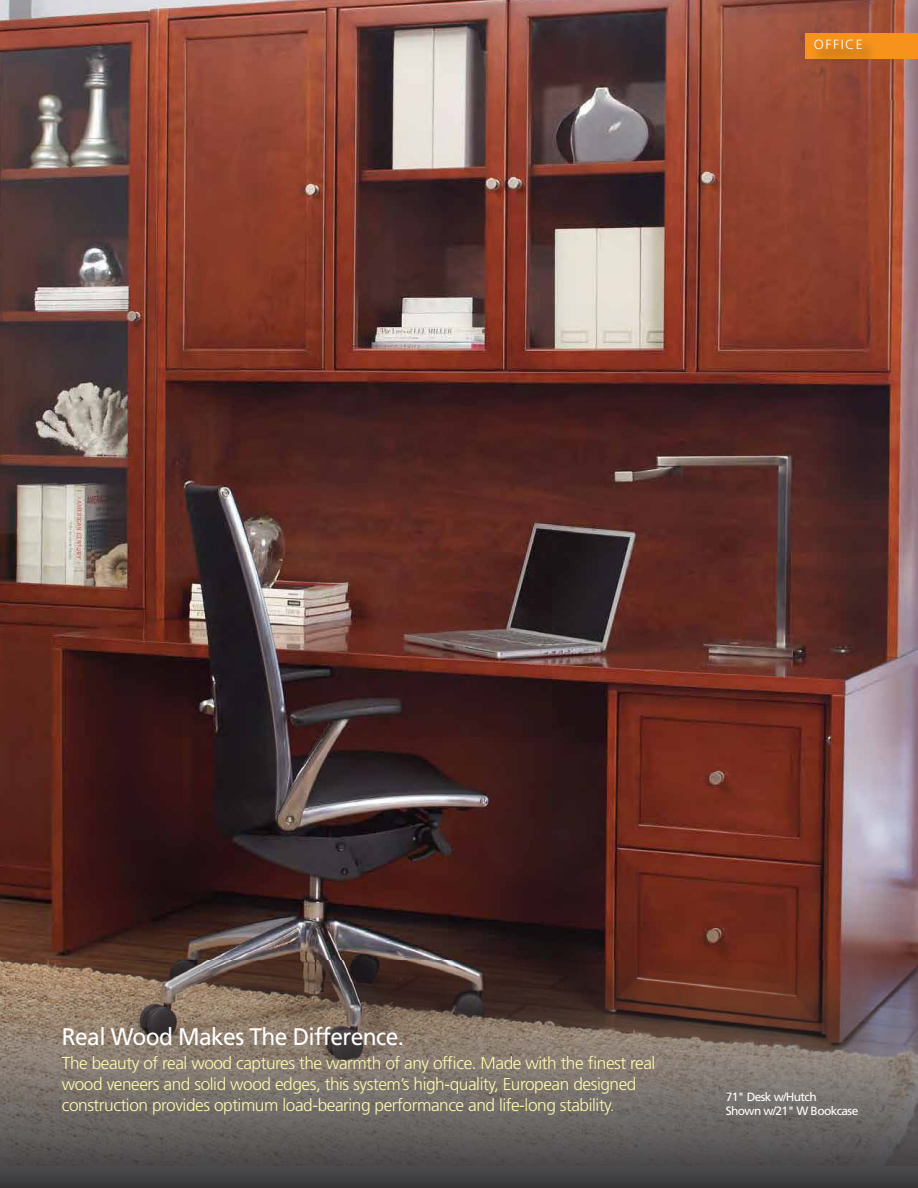
<style>
.page{position:relative;width:918px;height:1188px;background:#fff}
.page>*{position:absolute;margin:0;border:0;box-sizing:border-box;transform-origin:0 0}
.t1{font:24px "Frutiger";letter-spacing:-.025em;color:#fff;scale:.95 1}
.t2{font:300 17.25px/21px "Frutiger LT Std";letter-spacing:-.025em;color:#fff9ae}
.t3{font:300 13.35px "Frutiger";letter-spacing:.1em;color:#fff;scale:1.05 1}
.t4{font:12px/13.5px "Frutiger";letter-spacing:-.05em;color:#fff}
</style>
<div class="page">
<img style="left:0;top:0;width:918px;height:1188px">
<img style="left:0;top:961px;width:918px;height:204px">
<img style="left:769px;top:4px;width:149px;height:96px">
<img style="left:806px;top:33px;width:112px;height:25px">
<p class="t3" style="left:814px;top:39px;width:48px">OFFICE</p>
<h1 class="t1" style="left:62px;top:1027px;width:362px">Real Wood Makes The Difference.</h1>
<p class="t2" style="left:62px;top:1054px;width:595px">The beauty of real wood captures the warmth of any office. Made with the finest real wood veneers and solid wood edges, this system’s high-quality, European designed construction provides optimum load-bearing performance and life-long stability.</p>
<p class="t4" style="left:726px;top:1091px;width:134px">71" Desk w/Hutch<br>Shown w/21" W Bookcase</p>
</div>
